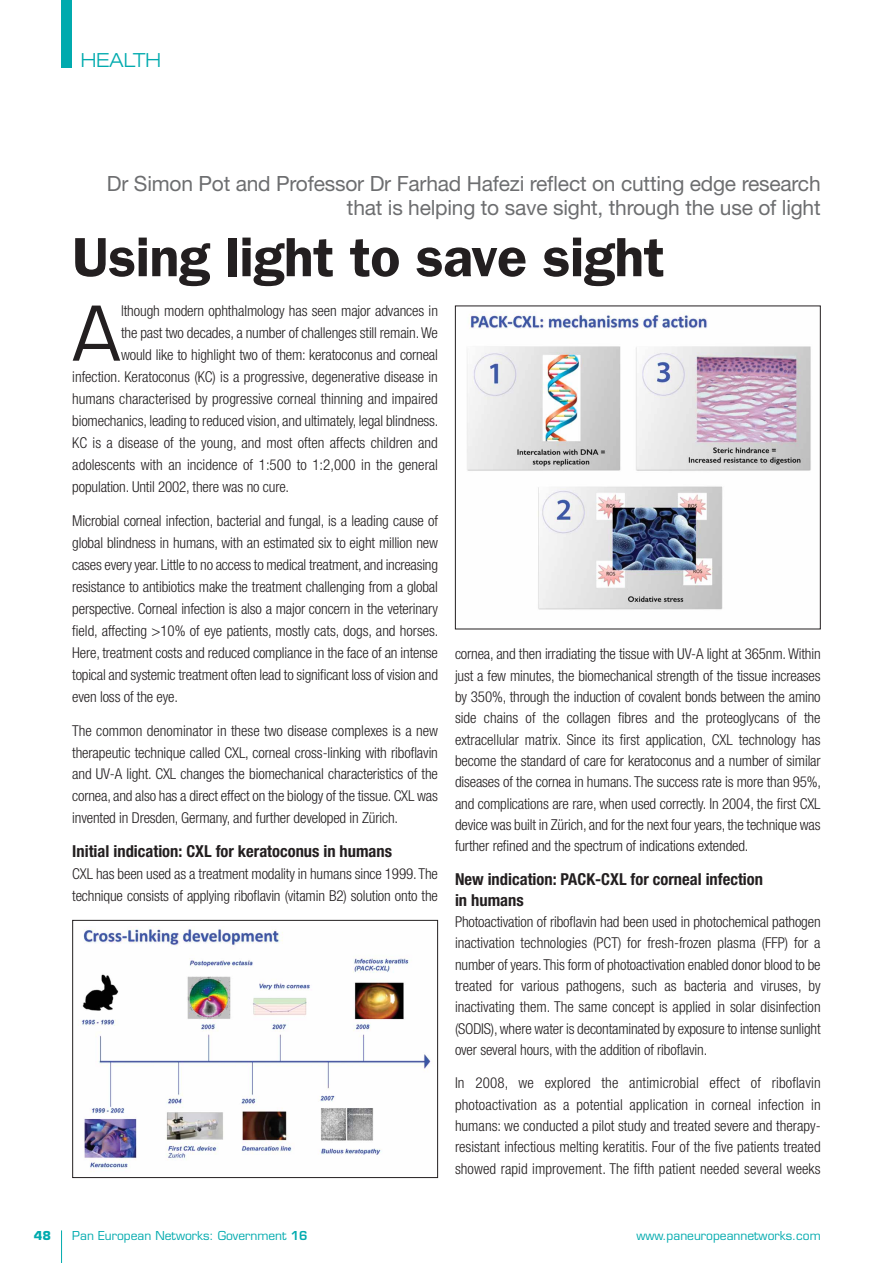
<style>
.page{position:relative;width:893px;height:1263px;background:#fff}
.page>*{position:absolute;margin:0;border:0;box-sizing:border-box;transform-origin:0 0}
.t1{font:73.5px "Eurostile LT Std";color:#231f20;scale:.96 1}
.t2{font:600 55.5px "ITC Franklin Gothic Std";letter-spacing:-.01em;color:#231f20}
.t3{font:21px/24px "Helvetica Neue LT Std";letter-spacing:-.01em;color:#6d6e70;text-align:right}
.t4{font:300 expanded 19.5px "Helvetica Neue LT Std";color:#00aaae}
.t5{font:700 condensed 16.5px/21.3px "Helvetica Neue LT Std";color:#231f20}
.t6{font:300 condensed 15px/21.3px "Helvetica Neue LT Std";letter-spacing:-.01em;color:#231f20;text-align:justify}
.t7{font:12px "Eurostile LT Std";color:#00aaae}
.t8{font:700 12px "Eurostile LT Std";color:#00aaae}
.s1{font-weight:600}
</style>
<div class="page">
<hr style="left:61px;top:1230px;width:1px;height:33px;background:#00aaae">
<div style="left:62px;top:0;width:10px;height:68px;background:#00aaae"></div>
<img style="left:81px;top:926px;width:350px;height:246px">
<div style="left:72px;top:920px;width:366px;height:258px;border:1px solid #231f20"></div>
<img style="left:467px;top:312px;width:344px;height:298px">
<div style="left:455px;top:306px;width:366px;height:323px;border:1px solid #231f20"></div>
<h3 class="t4" style="left:81px;top:49px;width:82px">HEALTH</h3>
<h3 class="t3" style="left:107px;top:174px;width:715px">Dr Simon Pot and Professor Dr Farhad Hafezi reflect on cutting edge research that is helping to save sight, through the use of light</h3>
<h2 class="t2" style="left:72px;top:225px;width:594px">Using light to save sight</h2>
<h1 class="t1" style="left:72px;top:292px;width:52px">A</h1>
<p class="t6" style="left:121px;top:302px;width:318px">lthough modern ophthalmology has seen major advances in</p>
<p class="t6" style="left:121px;top:324px;width:318px">the past two decades, a number of challenges still remain. We</p>
<p class="t6" style="left:121px;top:346px;width:318px">would like to highlight two of them: keratoconus and corneal</p>
<p class="t6" style="left:72px;top:367px;width:367px">infection. Keratoconus (KC) is a progressive, degenerative disease in</p>
<p class="t6" style="left:72px;top:389px;width:367px">humans characterised by progressive corneal thinning and impaired</p>
<p class="t6" style="left:72px;top:411px;width:368px">biomechanics, leading to reduced vision, and ultimately, legal blindness.</p>
<p class="t6" style="left:72px;top:433px;width:367px">KC is a disease of the young, and most often affects children and</p>
<p class="t6" style="left:72px;top:455px;width:367px">adolescents with an incidence of 1:500 to 1:2,000 in the general</p>
<p class="t6" style="left:72px;top:477px;width:218px">population. Until 2002, there was no cure.</p>
<p class="t6" style="left:72px;top:511px;width:368px;line-height:21.9px">Microbial corneal infection, bacterial and fungal, is a leading cause of global blindness in humans, with an estimated six to eight million new cases every year. Little to no access to medical treatment, and increasing resistance to antibiotics make the treatment challenging from a global perspective. Corneal infection is also a major concern in the veterinary field, affecting &gt;10% of eye patients, mostly cats, dogs, and horses.<br>Here, treatment costs and reduced compliance in the face of an intense topical and systemic treatment often lead to significant loss of vision and even loss of the eye.</p>
<p class="t6" style="left:72px;top:721px;width:367px;line-height:21.9px">The common denominator in these two disease complexes is a new therapeutic technique called CXL, corneal cross-linking with riboflavin and UV-A light. CXL changes the biomechanical characteristics of the cornea, and also has a direct effect on the biology of the tissue. CXL was invented in Dresden, Germany, and further developed in Zürich.</p>
<p class="t5" style="left:72px;top:842px;width:321px">Initial indication: CXL for keratoconus in humans</p>
<p class="t6" style="left:72px;top:864px;width:367px;line-height:21.9px">CXL has been used as a treatment modality in humans since 1999. The technique consists of applying riboflavin (vitamin B2) solution onto the</p>
<p class="t6" style="left:455px;top:645px;width:368px">cornea, and then irradiating the tissue with UV-A light at 365nm. Within just a few minutes, the biomechanical strength of the tissue increases by 350%, through the induction of covalent bonds between the amino side chains of the collagen fibres and the proteoglycans of the extracellular matrix. Since its first application, CXL technology has become the standard of care for keratoconus and a number of similar diseases of the cornea in humans. The success rate is more than 95%, and complications are rare, when used correctly. In 2004, the first CXL device was built in Zürich, and for the next four years, the technique was further refined and the spectrum of indications extended.</p>
<p class="t5" style="left:455px;top:869px;width:310px">New indication: PACK-CXL for corneal infection in humans</p>
<p class="t6" style="left:455px;top:912px;width:367px">Photoactivation of riboflavin had been used in photochemical pathogen inactivation technologies (PCT) for fresh-frozen plasma (FFP) for a number of years. This form of photoactivation enabled donor blood to be treated for various pathogens, such as bacteria and viruses, by inactivating them. The same concept is applied in solar disinfection (SODIS), where water is decontaminated by exposure to intense sunlight over several hours, with the addition of riboflavin.</p>
<p class="t6" style="left:455px;top:1074px;width:367px">In 2008, we explored the antimicrobial effect of riboflavin photoactivation as a potential application in corneal infection in humans: we conducted a pilot study and treated severe and therapy&shy;resistant infectious melting keratitis. Four of the five patients treated showed rapid improvement. The fifth patient needed several weeks</p>
<p class="t8" style="left:34px;top:1229px;width:19px">48</p>
<p class="t7" style="left:72px;top:1229px;width:237px">Pan European Networks: Government <span class="s1">16</span></p>
<p class="t7" style="left:636px;top:1229px;width:186px">www.paneuropeannetworks.com</p>
</div>
